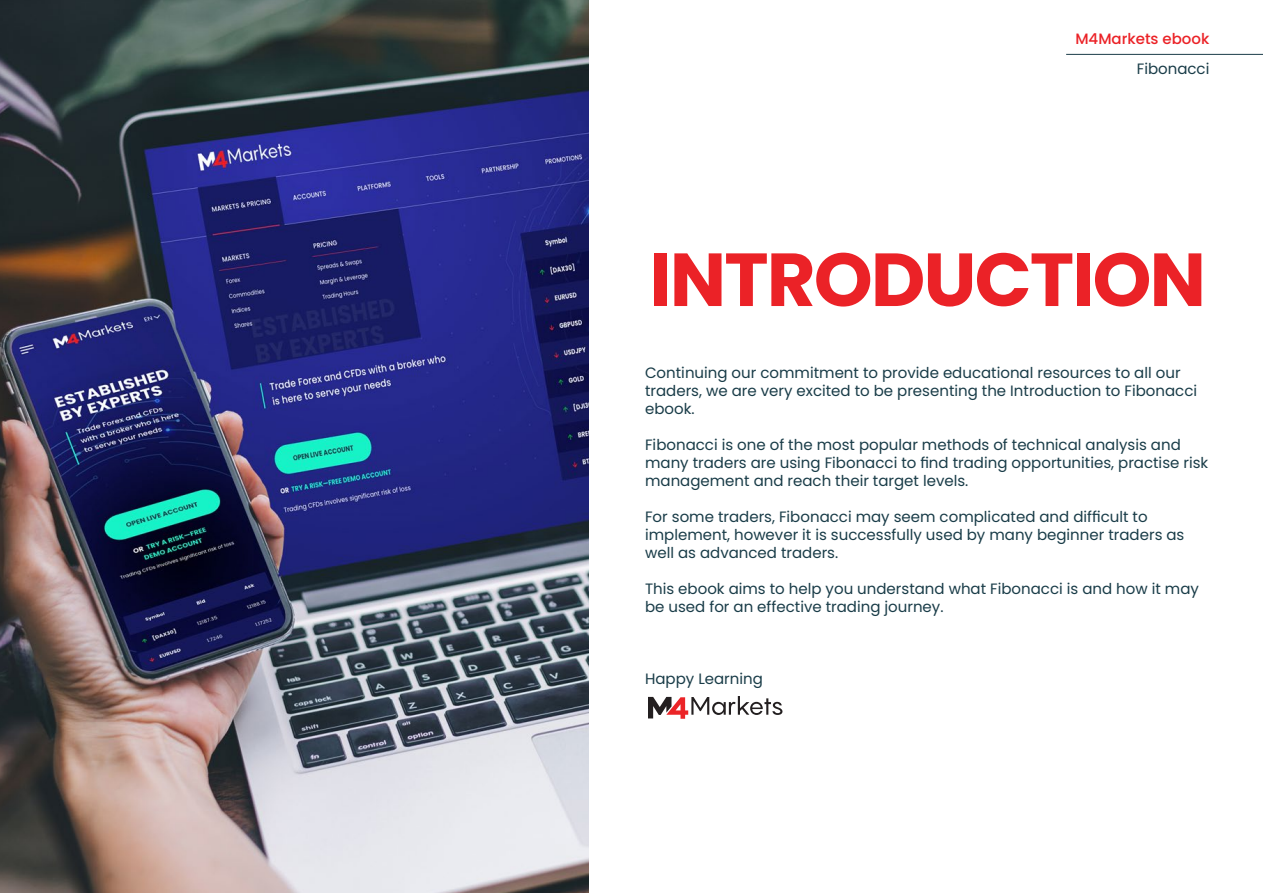
<style>
.page{position:relative;width:1263px;height:893px;background:#fff}
.page>*{position:absolute;margin:0;border:0;box-sizing:border-box;transform-origin:0 0}
.t1{font:700 75px "Poppins";letter-spacing:-.025em;color:#eb2227}
.t2{font:15px/18px "Poppins";color:#193c48}
.t3{font:500 15px "Poppins";color:#eb2227}
</style>
<div class="page">
<hr style="left:1066px;top:54px;width:197px;height:1px;background:#193c48">
<svg style="left:648px;top:696px;width:134px;height:23px"></svg>
<img style="left:0;top:0;width:589px;height:893px">
<p class="t3" style="left:1075px;top:30px;width:136px">M4Markets ebook</p>
<p class="t2" style="left:1137px;top:60px;width:74px">Fibonacci</p>
<h1 class="t1" style="left:649px;top:236px;width:558px">INTRODUCTION</h1>
<p class="t2" style="left:645px;top:364px;width:553px">Continuing our commitment to provide educational resources to all our traders, we are very excited to be presenting the Introduction to Fibonacci ebook.</p>
<p class="t2" style="left:645px;top:436px;width:565px">Fibonacci is one of the most popular methods of technical analysis and many traders are using Fibonacci to find trading opportunities, practise risk management and reach their target levels.</p>
<p class="t2" style="left:645px;top:508px;width:541px">For some traders, Fibonacci may seem complicated and difficult to implement, however it is successfully used by many beginner traders as well as advanced traders.</p>
<p class="t2" style="left:645px;top:580px;width:555px">This ebook aims to help you understand what Fibonacci is and how it may be used for an effective trading journey.</p>
<p class="t2" style="left:645px;top:670px;width:119px">Happy Learning</p>
</div>
